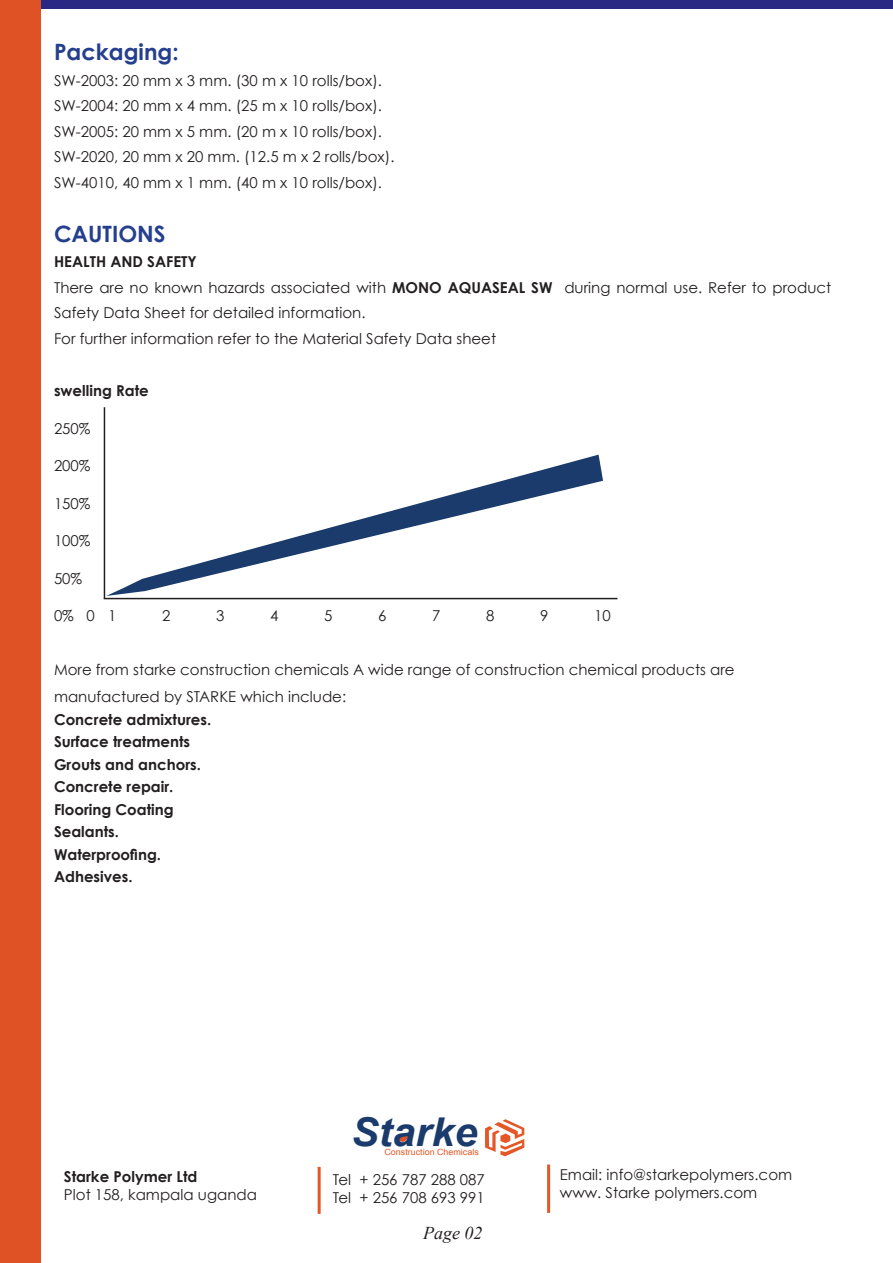
<style>
.page{position:relative;width:893px;height:1263px;background:#fff}
.page>*{position:absolute;margin:0;border:0;box-sizing:border-box;transform-origin:0 0}
.t1{font:italic 700 39.75px "Arial";color:#1a3b6b;scale:1.04 1}
.t2{font:700 22.5px "Century Gothic";color:#253f8e}
.t3{font:italic 18px "Times New Roman";color:#231f20}
.t4{font:15px/25.5px "Century Gothic";color:#231f20}
.t5{font:700 15px/22.5px "Century Gothic";color:#231f20}
.t6{font:8.55px "Arial";color:#e45727;scale:1.04 1}
.s1{font-weight:700}
</style>
<div class="page">
<div style="left:0;top:0;width:893px;height:9px;background:#292882"></div>
<div style="left:0;top:0;width:40px;height:1263px;background:#df5226"></div>
<svg style="left:399px;top:1135px;width:10px;height:7px"></svg>
<svg style="left:485px;top:1119px;width:39px;height:37px"></svg>
<hr style="left:318px;top:1167px;width:3px;height:47px;background:#e45727">
<hr style="left:547px;top:1164px;width:3px;height:49px;background:#e45727">
<hr style="left:104px;top:407px;width:1px;height:192px;background:#231f20">
<hr style="left:104px;top:598px;width:513px;height:1px;background:#231f20">
<svg style="left:106px;top:455px;width:497px;height:141px"></svg>
<h2 class="t2" style="left:54px;top:38px;width:126px">Packaging:</h2>
<p class="t4" style="left:54px;top:67px;width:342px">SW-2003: 20 mm x 3 mm. (30 m x 10 rolls/box).<br>SW-2004: 20 mm x 4 mm. (25 m x 10 rolls/box).<br>SW-2005: 20 mm x 5 mm. (20 m x 10 rolls/box).<br>SW-2020, 20 mm x 20 mm. (12.5 m x 2 rolls/box).<br>SW-4010, 40 mm x 1 mm. (40 m x 10 rolls/box).</p>
<h2 class="t2" style="left:54px;top:220px;width:113px">CAUTIONS</h2>
<p class="t4" style="left:54px;top:249px;width:779px"><span class="s1">HEALTH AND SAFETY<br></span>There are no known hazards associated with <span class="s1">MONO AQUASEAL SW</span> during normal use. Refer to product Safety Data Sheet for detailed information.<br>For further information refer to the Material Safety Data sheet</p>
<p class="t5" style="left:54px;top:379px;width:96px">swelling Rate</p>
<p class="t4" style="left:54px;top:415px;width:38px">250%</p>
<p class="t4" style="left:54px;top:453px;width:38px">200%</p>
<p class="t4" style="left:54px;top:490px;width:38px">150%</p>
<p class="t4" style="left:54px;top:528px;width:38px">100%</p>
<p class="t4" style="left:54px;top:565px;width:30px">50%</p>
<p class="t4" style="left:54px;top:603px;width:64px">0% 0 1</p>
<p class="t4" style="left:162px;top:603px;width:10px">2</p>
<p class="t4" style="left:216px;top:603px;width:10px">3</p>
<p class="t4" style="left:270px;top:603px;width:10px">4</p>
<p class="t4" style="left:324px;top:603px;width:10px">5</p>
<p class="t4" style="left:378px;top:603px;width:10px">6</p>
<p class="t4" style="left:432px;top:603px;width:10px">7</p>
<p class="t4" style="left:486px;top:603px;width:10px">8</p>
<p class="t4" style="left:540px;top:603px;width:10px">9</p>
<p class="t4" style="left:594px;top:603px;width:18px">10</p>
<p class="t4" style="left:54px;top:656px;width:682px;line-height:27px">More from starke construction chemicals A wide range of construction chemical products are manufactured by STARKE which include:</p>
<p class="t5" style="left:54px;top:708px;width:159px">Concrete admixtures.<br>Surface treatments<br>Grouts and anchors.<br>Concrete repair.<br>Flooring Coating<br>Sealants.<br>Waterproofing.<br>Adhesives.</p>
<p class="t5" style="left:64px;top:1164px;width:135px">Starke Polymer Ltd</p>
<p class="t4" style="left:64px;top:1181px;width:195px">Plot 158, kampala uganda</p>
<h1 class="t1" style="left:351px;top:1105px;width:123px">Starke</h1>
<p class="t6" style="left:385px;top:1146px;width:92px">Construction Chemicals</p>
<p class="t4" style="left:333px;top:1170px;width:154px;line-height:18px">Tel + 256 787 288 087<br>Tel + 256 708 693 991</p>
<p class="t3" style="left:423px;top:1220px;width:61px">Page 02</p>
<p class="t4" style="left:560px;top:1165px;width:234px;line-height:18px">Email: info@starkepolymers.com www. Starke polymers.com</p>
</div>
